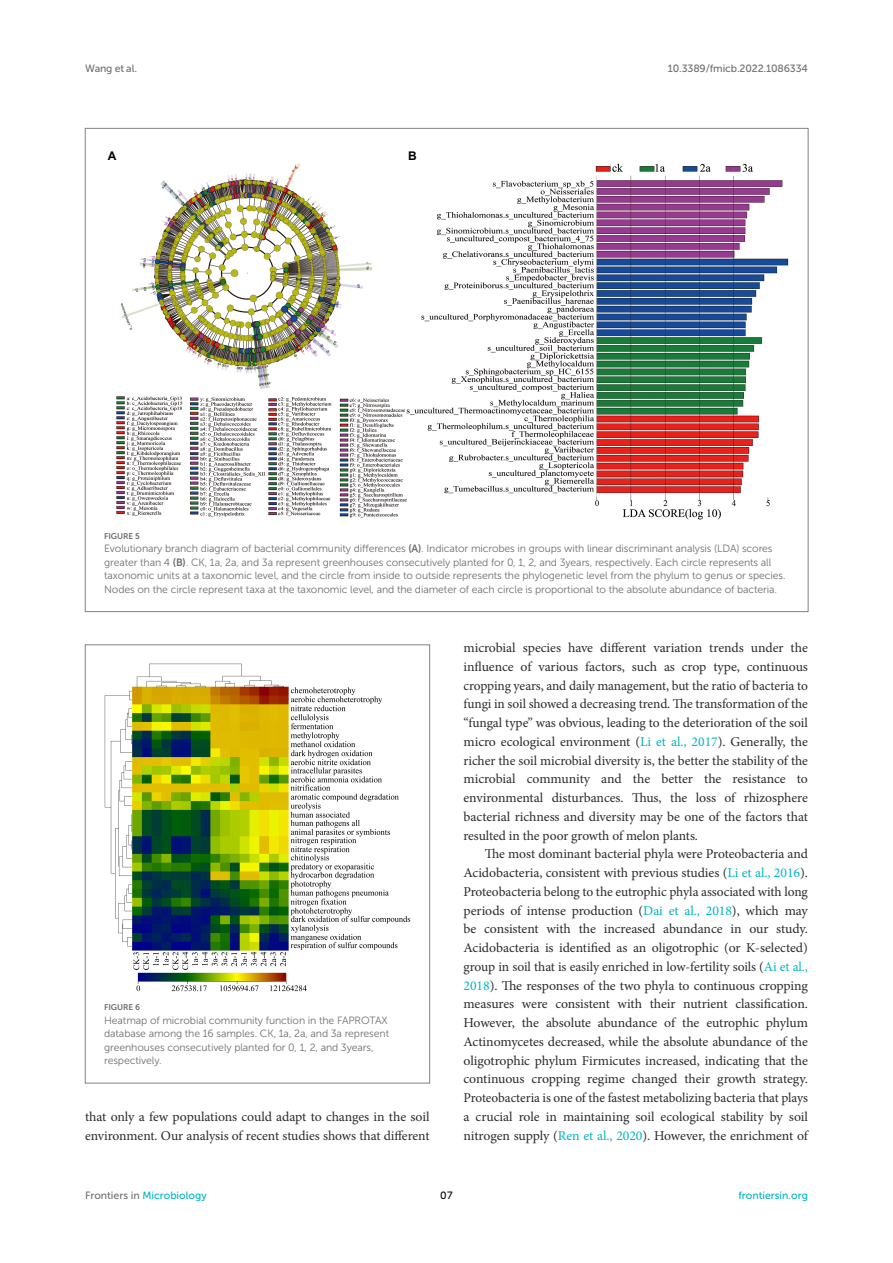
<style>
.page{position:relative;width:893px;height:1263px;background:#fff}
.page>*{position:absolute;margin:0;border:0;box-sizing:border-box;transform-origin:0 0}
.TEXT{font:13.5px/18.8px "Minion Pro";letter-spacing:-.005em;color:#2b2b2a;text-align:justify}
.TEXT_FLUSH{font:13.5px/18.8px "Minion Pro";letter-spacing:-.01em;color:#2b2b2a}
.t1{font:700 12px "Arial";color:#000}
.FIG_LEG{font:10.5px/13.5px "Museo Sans 300";letter-spacing:-.01em;color:#706f70}
.t2{font:10.5px "Museo Sans 500";color:#00b4c4}
.t3{font:10.5px "Museo Sans 500";letter-spacing:-.015em;color:#706f70}
.t4{font:10.5px "Museo Sans 500";color:#000}
.FIG_HD{font:8.25px "Museo Sans 700";letter-spacing:-.01em;color:#706f70}
.s1{font-family:"Museo Sans 700"}
.s2{color:#00b4c4}
.s3{color:#706f70}
</style>
<div class="page">
<img style="left:116px;top:163px;width:673px;height:357px">
<img style="left:104px;top:664px;width:307px;height:327px">
<div style="left:85px;top:645px;width:345px;height:438px;border:1px solid #808285"></div>
<p class="t3" style="left:85px;top:63px;width:53px">Wang et al.</p>
<p class="t3" style="left:668px;top:63px;width:141px">10.3389/fmicb.2022.1086334</p>
<p class="t1" style="left:108px;top:147px;width:10px">A</p>
<p class="t1" style="left:408px;top:147px;width:10px">B</p>
<p class="FIG_HD" style="left:104px;top:531px;width:37px">FIGURE 5</p>
<p class="FIG_LEG" style="left:104px;top:542px;width:683px">Evolutionary branch diagram of bacterial community differences <span class="s1">(A)</span>. Indicator microbes in groups with linear discriminant analysis (LDA) scores greater than 4 <span class="s1">(B)</span>. CK, 1a, 2a, and 3a represent greenhouses consecutively planted for 0, 1, 2, and 3 years, respectively. Each circle represents all taxonomic units at a taxonomic level, and the circle from inside to outside represents the phylogenetic level from the phylum to genus or species.<br>Nodes on the circle represent taxa at the taxonomic level, and the diameter of each circle is proportional to the absolute abundance of bacteria.</p>
<p class="FIG_HD" style="left:104px;top:1003px;width:37px">FIGURE 6</p>
<p class="FIG_LEG" style="left:104px;top:1013px;width:287px">Heatmap of microbial community function in the FAPROTAX database among the 16 samples. CK, 1a, 2a, and 3a represent greenhouses consecutively planted for 0, 1, 2, and 3 years, respectively.</p>
<p class="TEXT_FLUSH" style="left:85px;top:1107px;width:346px">that only a few populations could adapt to changes in the soil environment. Our analysis of recent studies shows that different</p>
<p class="TEXT_FLUSH" style="left:463px;top:638px;width:346px;text-align:justify">microbial species have different variation trends under the influence of various factors, such as crop type, continuous cropping years, and daily management, but the ratio of bacteria to fungi in soil showed a decreasing trend. The transformation of the “fungal type” was obvious, leading to the deterioration of the soil micro ecological environment (<span class="s2">Li et al., 2017</span>). Generally, the richer the soil microbial diversity is, the better the stability of the microbial community and the better the resistance to environmental disturbances. Thus, the loss of rhizosphere bacterial richness and diversity may be one of the factors that resulted in the poor growth of melon plants.</p>
<p class="TEXT" style="left:463px;top:845px;width:346px;text-indent:21px">The most dominant bacterial phyla were Proteobacteria and Acidobacteria, consistent with previous studies (<span class="s2">Li et al., 2016</span>).<br>Proteobacteria belong to the eutrophic phyla associated with long periods of intense production (<span class="s2">Dai et al., 2018</span>), which may be consistent with the increased abundance in our study.<br>Acidobacteria is identified as an oligotrophic (or K-selected) group in soil that is easily enriched in low-fertility soils (<span class="s2">Ai et al., 2018</span>). The responses of the two phyla to continuous cropping measures were consistent with their nutrient classification.<br>However, the absolute abundance of the eutrophic phylum Actinomycetes decreased, while the absolute abundance of the oligotrophic phylum Firmicutes increased, indicating that the continuous cropping regime changed their growth strategy.<br>Proteobacteria is one of the fastest metabolizing bacteria that plays a crucial role in maintaining soil ecological stability by soil nitrogen supply (<span class="s2">Ren et al., 2020</span>). However, the enrichment of</p>
<p class="t2" style="left:85px;top:1190px;width:123px"><span class="s3">Frontiers in</span> Microbiology</p>
<p class="t4" style="left:440px;top:1190px;width:14px">07</p>
<p class="t2" style="left:738px;top:1190px;width:71px">frontiersin.org</p>
</div>
